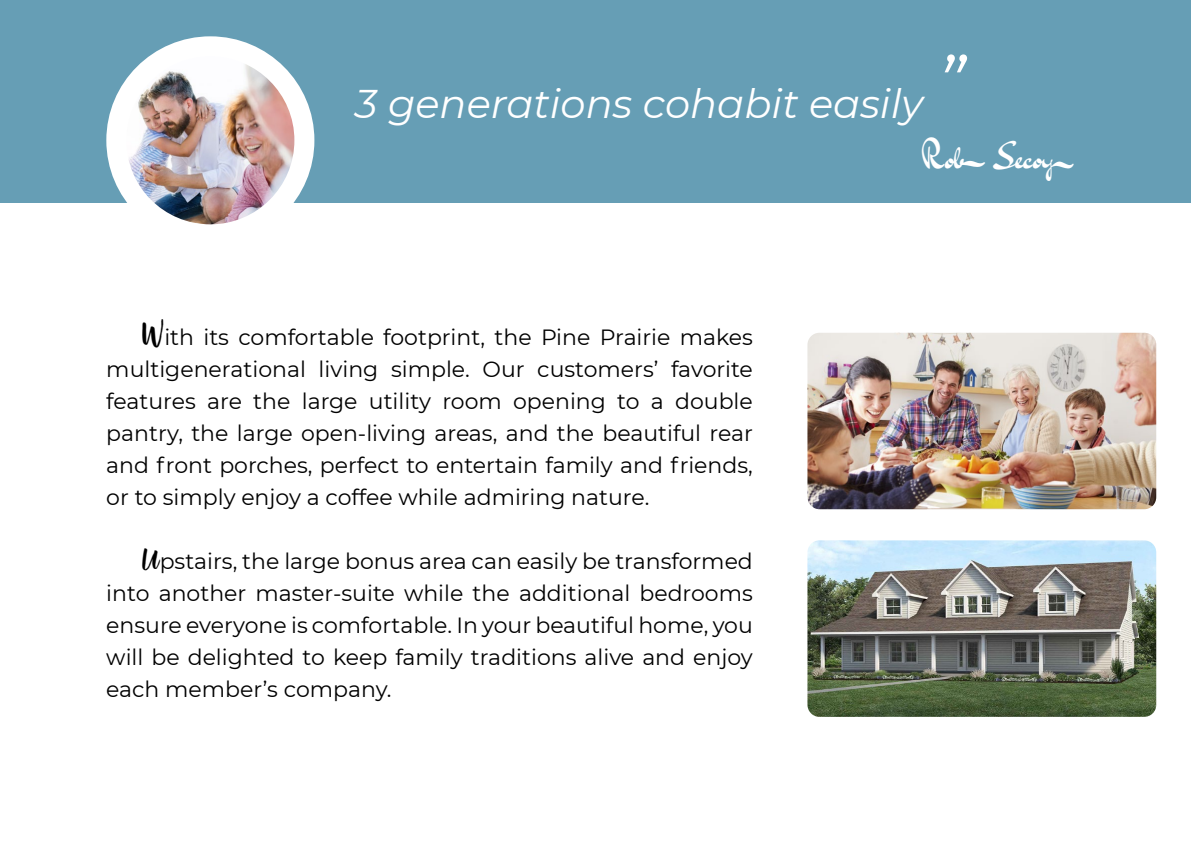
<style>
.page{position:relative;width:1191px;height:842px;background:#fff}
.page>*{position:absolute;margin:0;border:0;box-sizing:border-box;transform-origin:0 0}
.t1{font:italic 72px "Montserrat";color:#fff}
.t2{font:italic 40px "Montserrat";color:#fff}
.t3{font:34px "Dr Sugiyama Pro";color:#fff}
.t4{font:22px/32px "Montserrat";color:#000;text-align:justify}
.s1{font-family:"Chamelia Script";font-size:32px}
</style>
<div class="page">
<div style="left:0;top:0;width:1191px;height:202px;background:#669eb5"></div>
<img style="left:116px;top:46px;width:188px;height:188px;border-radius:94px">
<div style="left:106px;top:36px;width:208px;height:208px;border:20px solid #fff;border-radius:50%"></div>
<img style="left:807px;top:540px;width:349px;height:177px">
<img style="left:807px;top:333px;width:349px;height:176px">
<h1 class="t1" style="left:937px;top:33px;width:29px">”</h1>
<h2 class="t2" style="left:355px;top:76px;width:569px">3 generations cohabit easily</h2>
<h3 class="t3" style="left:921px;top:132px;width:154px">Rob Secoy</h3>
<p class="t4" style="left:106px;top:320px;width:648px;text-indent:36px"><span class="s1">W</span>ith its comfortable footprint, the Pine Prairie makes multigenerational living simple. Our customers’ favorite features are the large utility room opening to a double pantry, the large open-living areas, and the beautiful rear and front porches, perfect to entertain family and friends, or to simply enjoy a coffee while admiring nature.</p>
<p class="t4" style="left:106px;top:544px;width:648px;text-indent:36px"><span class="s1">U</span>pstairs, the large bonus area can easily be transformed into another master-suite while the additional bedrooms ensure everyone is comfortable. In your beautiful home, you will be delighted to keep family traditions alive and enjoy each member’s company.</p>
</div>
